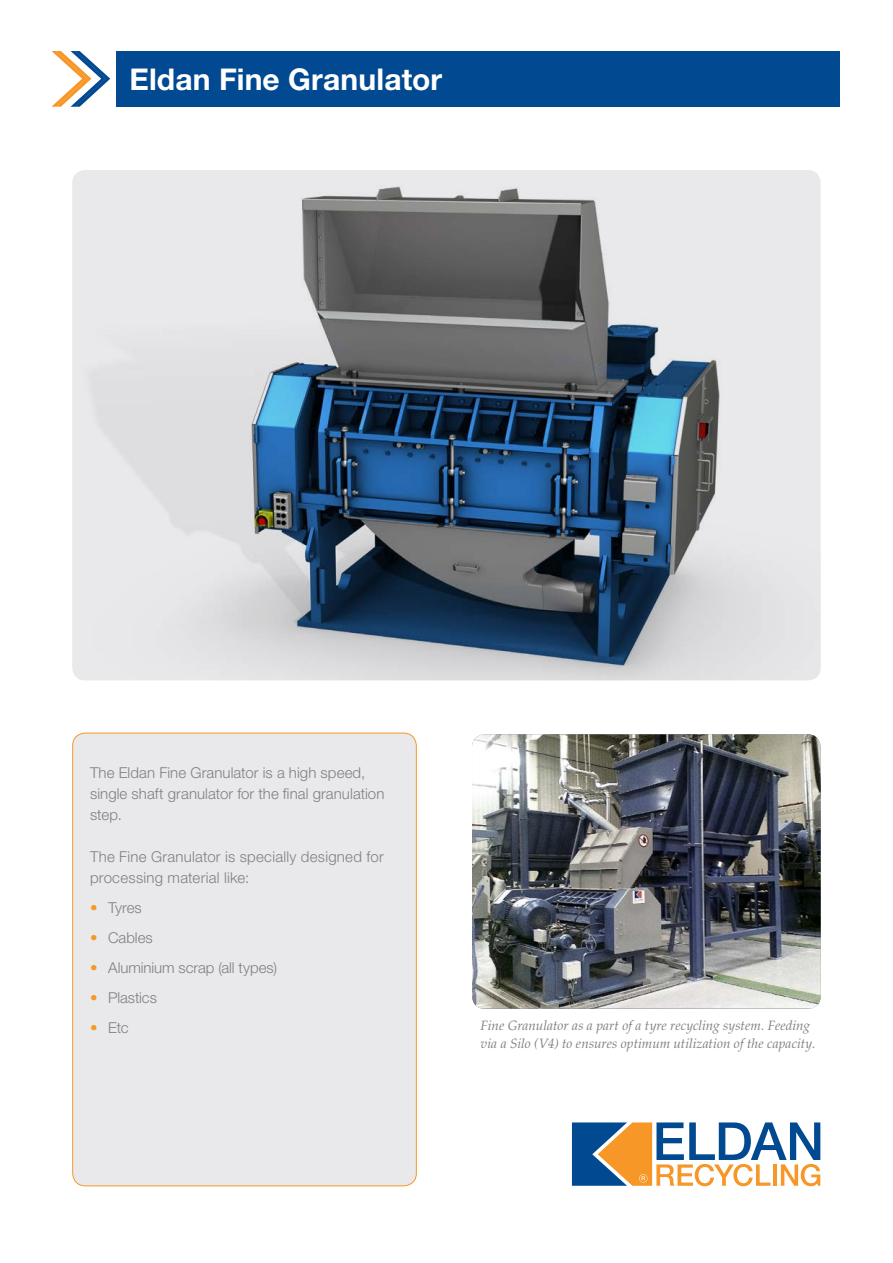
<style>
.page{position:relative;width:893px;height:1263px;background:#fff}
.page>*{position:absolute;margin:0;border:0;box-sizing:border-box;transform-origin:0 0}
.Page_Head{font:700 30px "Helvetica Neue LT Std";letter-spacing:.005em;color:#fff}
.text{font:300 15px/21px "Helvetica Neue LT Std";letter-spacing:.005em;color:#808083}
.Main_Text{font:italic 13.5px/18px "Palatino LT Pro";color:#808083}
.s1{font-weight:700;color:#f79727}
</style>
<div class="page">
<svg style="left:51px;top:51px;width:59px;height:56px"></svg>
<div style="left:117px;top:51px;width:723px;height:56px;background:#014990"></div>
<img style="left:72px;top:170px;width:749px;height:510px">
<div style="left:73px;top:733px;width:343px;height:453px;background:#e9e9eb;border-radius:13px"></div>
<img style="left:472px;top:734px;width:349px;height:274px">
<svg style="left:572px;top:1122px;width:248px;height:64px"></svg>
<p class="Page_Head" style="left:129px;top:60px;width:314px">Eldan Fine Granulator</p>
<p class="Page_Head" style="left:219px;top:60px;width:209px">Product Name</p>
<p class="text" style="left:90px;top:762px;width:296px">The Eldan Fine Granulator is a high speed, single shaft granulator for the final granulation step.</p>
<p class="text" style="left:90px;top:846px;width:295px">The Fine Granulator is specially designed for processing material like:</p>
<p class="text" style="left:90px;top:897px;width:53px"><span class="s1">•</span> Tyres</p>
<p class="text" style="left:90px;top:927px;width:64px"><span class="s1">•</span> Cables</p>
<p class="text" style="left:90px;top:957px;width:188px"><span class="s1">•</span> Aluminium scrap (all types)</p>
<p class="text" style="left:90px;top:987px;width:68px"><span class="s1">•</span> Plastics</p>
<p class="text" style="left:90px;top:1017px;width:40px"><span class="s1">•</span> Etc</p>
<p class="Main_Text" style="left:480px;top:1017px;width:336px">Fine Granulator as a part of a tyre recycling system. Feeding via a Silo (V4) to ensures optimum utilization of the capacity.</p>
</div>
